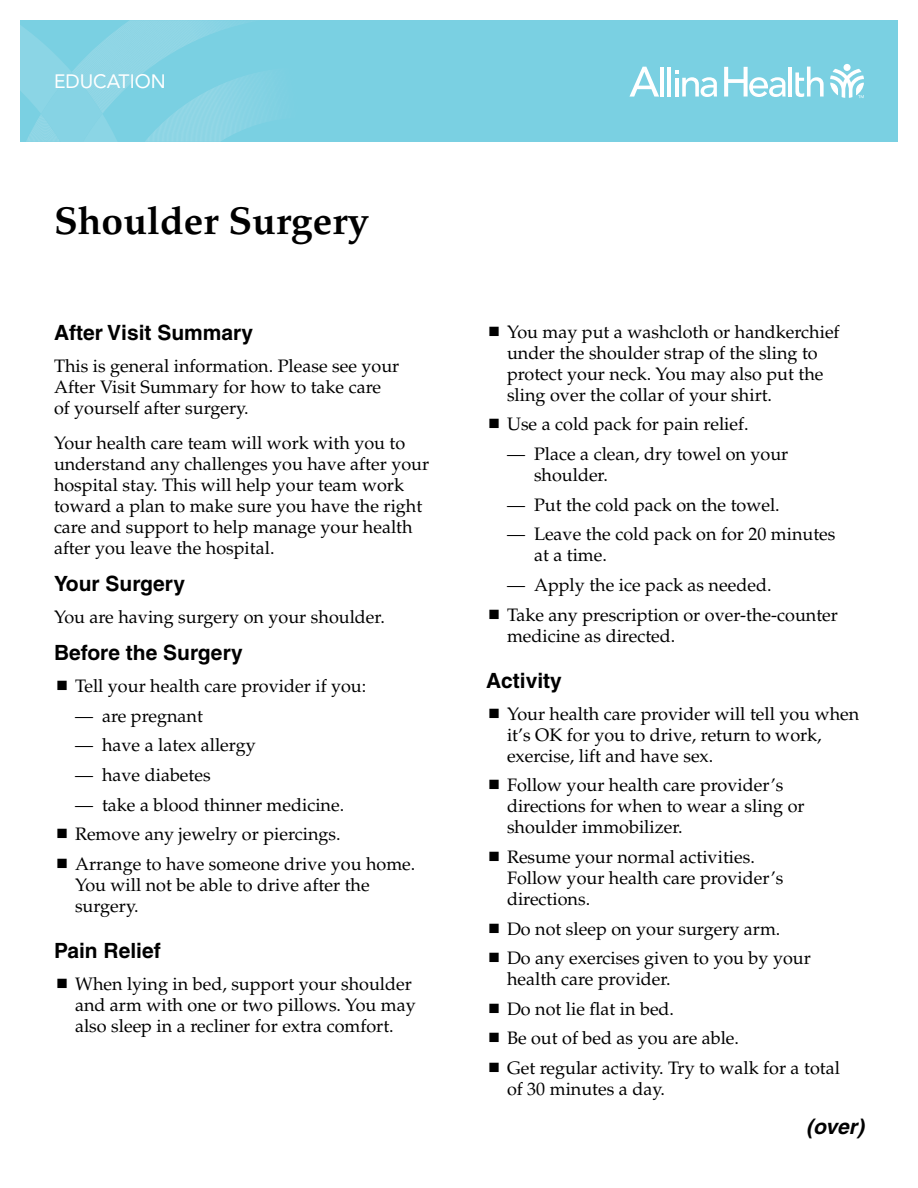
<style>
.page{position:relative;width:918px;height:1188px;background:#fff}
.page>*{position:absolute;margin:0;border:0;box-sizing:border-box;transform-origin:0 0}
.t1{font:700 39px "Palatino";color:#000}
.t2{font:700 21px "Helvetica";color:#000}
.t3{font:italic 700 21px "Helvetica";color:#000}
.t4{font:19.2px "Avenir LT Std";color:#fff}
.t5{font:18px/21px "Palatino";color:#000}
</style>
<div class="page">
<div style="left:20px;top:20px;width:878px;height:122px;background:#7ad0e2"></div>
<svg style="left:20px;top:20px;width:246px;height:122px"></svg>
<svg style="left:830px;top:69px;width:34px;height:29px"></svg>
<div style="left:844px;top:64px;width:7px;height:7px;background:#fff;border-radius:50%"></div>
<hr style="left:660px;top:67px;width:4px;height:30px;background:#fff">
<hr style="left:667px;top:67px;width:4px;height:30px;background:#fff">
<hr style="left:789px;top:67px;width:3px;height:30px;background:#fff">
<svg style="left:795px;top:67px;width:29px;height:30px"></svg>
<svg style="left:675px;top:71px;width:42px;height:26px"></svg>
<svg style="left:629px;top:67px;width:30px;height:30px"></svg>
<svg style="left:724px;top:67px;width:62px;height:30px"></svg>
<p class="t4" style="left:54px;top:70px;width:113px">EDUCATION</p>
<h1 class="t1" style="left:54px;top:198px;width:317px">Shoulder Surgery</h1>
<p class="t2" style="left:54px;top:320px;width:201px">After Visit Summary</p>
<p class="t5" style="left:54px;top:356px;width:347px">This is general information. Please see your<br>After Visit Summary for how to take care of yourself after surgery.</p>
<p class="t5" style="left:54px;top:432px;width:377px">Your health care team will work with you to understand any challenges you have after your hospital stay. This will help your team work toward a plan to make sure you have the right care and support to help manage your health after you leave the hospital.</p>
<p class="t2" style="left:54px;top:571px;width:133px">Your Surgery</p>
<p class="t5" style="left:54px;top:607px;width:332px">You are having surgery on your shoulder.</p>
<p class="t2" style="left:54px;top:640px;width:190px">Before the Surgery</p>
<p class="t5" style="left:75px;top:676px;width:293px">Tell your health care provider if you:</p>
<p class="t5" style="left:75px;top:705px;width:129px">— are pregnant</p>
<p class="t5" style="left:75px;top:735px;width:182px">— have a latex allergy</p>
<p class="t5" style="left:75px;top:765px;width:137px">— have diabetes</p>
<p class="t5" style="left:75px;top:790px;width:342px;line-height:29.7px">— take a blood thinner medicine.<br>Remove any jewelry or piercings.<br>Arrange to have someone drive you home.</p>
<p class="t5" style="left:75px;top:875px;width:296px">You will not be able to drive after the surgery.</p>
<p class="t2" style="left:54px;top:938px;width:108px">Pain Relief</p>
<p class="t5" style="left:75px;top:974px;width:342px">When lying in bed, support your shoulder and arm with one or two pillows. You may also sleep in a recliner for extra comfort.</p>
<p class="t5" style="left:507px;top:322px;width:334px">You may put a washcloth or handkerchief under the shoulder strap of the sling to protect your neck. You may also put the sling over the collar of your shirt.</p>
<p class="t5" style="left:507px;top:414px;width:243px">Use a cold pack for pain relief.</p>
<p class="t5" style="left:534px;top:444px;width:256px;text-indent:-27px">— Place a clean, dry towel on your shoulder.</p>
<p class="t5" style="left:507px;top:494px;width:274px">— Put the cold pack on the towel.</p>
<p class="t5" style="left:534px;top:524px;width:303px;text-indent:-27px">— Leave the cold pack on for 20 minutes at a time.</p>
<p class="t5" style="left:507px;top:570px;width:332px;line-height:29.7px">— Apply the ice pack as needed.<br>Take any prescription or over-the-counter</p>
<p class="t5" style="left:507px;top:625px;width:170px">medicine as directed.</p>
<p class="t2" style="left:486px;top:668px;width:77px">Activity</p>
<p class="t5" style="left:507px;top:703px;width:354px">Your health care provider will tell you when it’s OK for you to drive, return to work, exercise, lift and have sex.</p>
<p class="t5" style="left:507px;top:775px;width:299px">Follow your health care provider’s directions for when to wear a sling or shoulder immobilizer.</p>
<p class="t5" style="left:507px;top:847px;width:278px">Resume your normal activities.<br>Follow your health care provider’s directions.</p>
<p class="t5" style="left:507px;top:914px;width:305px;line-height:29.7px">Do not sleep on your surgery arm.<br>Do any exercises given to you by your</p>
<p class="t5" style="left:507px;top:965px;width:334px;line-height:29.7px">health care provider.<br>Do not lie flat in bed.<br>Be out of bed as you are able.<br>Get regular activity. Try to walk for a total</p>
<p class="t5" style="left:507px;top:1079px;width:159px">of 30 minutes a day.</p>
<p class="t3" style="left:806px;top:1114px;width:59px">(over)</p>
</div>
